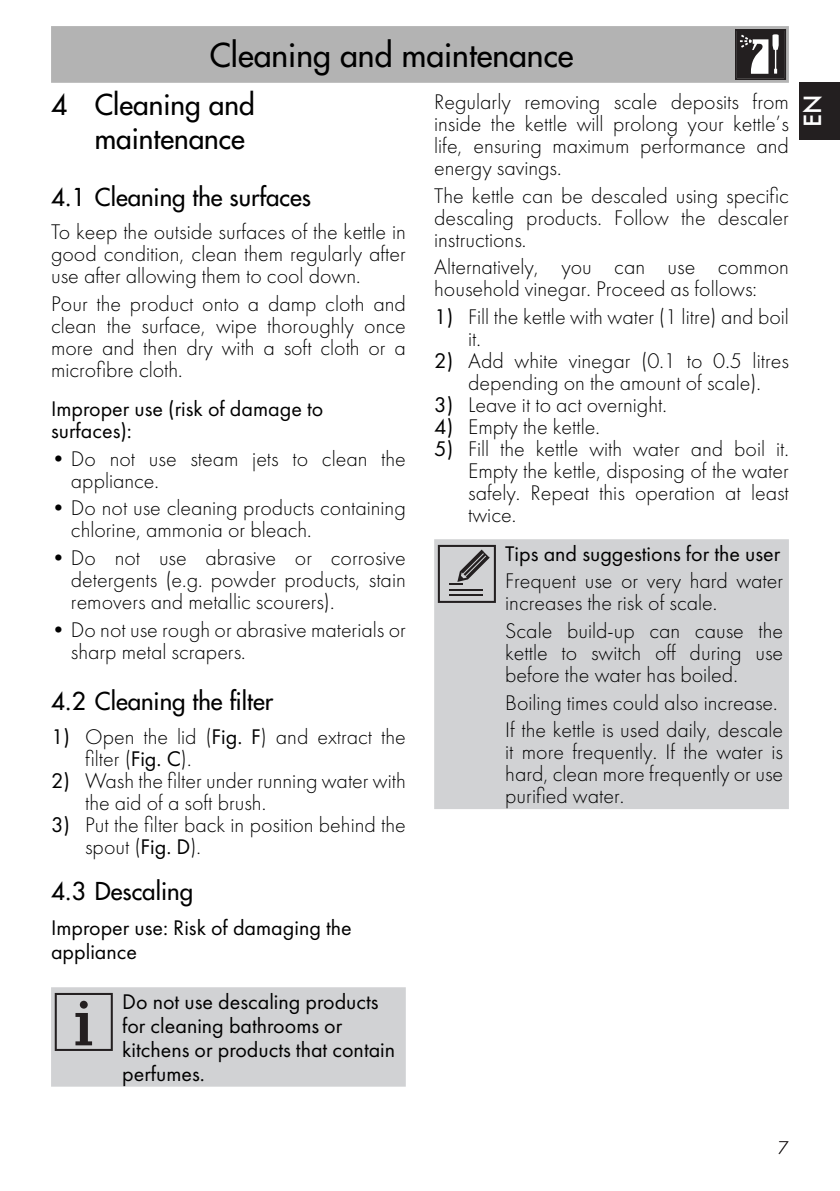
<style>
.page{position:relative;width:840px;height:1191px;background:#fff}
.page>*{position:absolute;margin:0;border:0;box-sizing:border-box;transform-origin:0 0}
.t1{font:32px "Futura";color:#000}
.t2{font:28px/33.6px "Futura";color:#000}
.t3{font:500 26px "Futura";color:#fff}
.t4{font:24px "Futura";color:#000}
.t5{font:300 22px/22px "Futura";color:#000}
.t6{font:22px/24px "Futura";color:#000}
.t7{font:300 19px "Futura";color:#231f20}
.s1{font-weight:400}
</style>
<div class="page">
<div style="left:799px;top:82px;width:40px;height:58px;background:#231f20"></div>
<div style="left:51px;top:26px;width:737px;height:57px;background:#b3b3b3"></div>
<svg style="left:734px;top:29px;width:51px;height:51px"></svg>
<div style="left:51px;top:987px;width:354px;height:99px;background:#d1d2d4"></div>
<div style="left:434px;top:539px;width:354px;height:270px;background:#d1d2d4"></div>
<svg style="left:437px;top:545px;width:58px;height:58px;background:#a2a2a4"></svg>
<h1 class="t1" style="left:210px;top:34px;width:365px">Cleaning and maintenance</h1>
<p class="t2" style="left:95px;top:88px;width:161px;text-indent:-44px">4 Cleaning and maintenance</p>
<p class="t4" style="left:51px;top:181px;width:261px">4.1 Cleaning the surfaces</p>
<p class="t5" style="left:51px;top:221px;width:356px;text-align:justify">To keep the outside surfaces of the kettle in good condition, clean them regularly after use after allowing them to cool down.</p>
<p class="t5" style="left:51px;top:293px;width:356px;text-align:justify">Pour the product onto a damp cloth and clean the surface, wipe thoroughly once more and then dry with a soft cloth or a microfibre cloth.</p>
<p class="t6" style="left:51px;top:397px;width:274px;line-height:22px">Improper use (risk of damage to surfaces):</p>
<p class="t5" style="left:71px;top:447px;width:336px;text-indent:-20px">• Do not use steam jets to clean the appliance.</p>
<p class="t5" style="left:71px;top:497px;width:336px;text-indent:-20px">• Do not use cleaning products containing chlorine, ammonia or bleach.</p>
<p class="t5" style="left:71px;top:547px;width:336px;text-align:justify;text-indent:-20px">• Do not use abrasive or corrosive detergents (e.g. powder products, stain removers and metallic scourers).</p>
<p class="t5" style="left:71px;top:618px;width:336px;text-indent:-20px">• Do not use rough or abrasive materials or sharp metal scrapers.</p>
<p class="t4" style="left:51px;top:686px;width:223px">4.2 Cleaning the filter</p>
<p class="t5" style="left:85px;top:725px;width:322px;text-indent:-34px"><span class="s1">1)</span> Open the lid (<span class="s1">Fig. F</span>) and extract the filter (<span class="s1">Fig. C</span>).</p>
<p class="t5" style="left:85px;top:769px;width:322px;text-indent:-34px"><span class="s1">2)</span> Wash the filter under running water with the aid of a soft brush.</p>
<p class="t5" style="left:85px;top:813px;width:322px;text-indent:-34px"><span class="s1">3)</span> Put the filter back in position behind the spout (<span class="s1">Fig. D</span>).</p>
<p class="t4" style="left:51px;top:875px;width:143px">4.3 Descaling</p>
<p class="t6" style="left:51px;top:915px;width:302px">Improper use: Risk of damaging the appliance</p>
<p class="t6" style="left:122px;top:989px;width:274px">Do not use descaling products for cleaning bathrooms or kitchens or products that contain perfumes.</p>
<p class="t5" style="left:434px;top:91px;width:356px;text-align:justify">Regularly removing scale deposits from inside the kettle will prolong your kettle’s life, ensuring maximum performance and energy savings.</p>
<p class="t5" style="left:434px;top:185px;width:356px;text-align:justify">The kettle can be descaled using specific descaling products. Follow the descaler instructions.</p>
<p class="t5" style="left:434px;top:256px;width:356px">Alternatively, you can use common household vinegar. Proceed as follows:</p>
<p class="t5" style="left:468px;top:306px;width:322px;text-indent:-34px"><span class="s1">1)</span> Fill the kettle with water (1 litre) and boil it.</p>
<p class="t5" style="left:434px;top:350px;width:356px;text-align:center"><span class="s1">2)</span> Add white vinegar (0.1 to 0.5 litres depending on the amount of scale).</p>
<p class="t5" style="left:434px;top:394px;width:234px"><span class="s1">3)</span> Leave it to act overnight.</p>
<p class="t5" style="left:434px;top:416px;width:167px"><span class="s1">4)</span> Empty the kettle.</p>
<p class="t5" style="left:468px;top:438px;width:322px;text-align:justify;text-indent:-34px"><span class="s1">5)</span> Fill the kettle with water and boil it.<br>Empty the kettle, disposing of the water safely. Repeat this operation at least twice.</p>
<p class="t6" style="left:505px;top:541px;width:276px">Tips and suggestions for the user</p>
<p class="t5" style="left:505px;top:570px;width:279px">Frequent use or very hard water increases the risk of scale.</p>
<p class="t5" style="left:505px;top:620px;width:279px;text-align:justify">Scale build-up can cause the kettle to switch off during use before the water has boiled.</p>
<p class="t5" style="left:505px;top:689px;width:279px;line-height:27.6px">Boiling times could also increase.<br>If the kettle is used daily, descale</p>
<p class="t5" style="left:505px;top:741px;width:279px;text-align:justify">it more frequently. If the water is hard, clean more frequently or use purified water.</p>
<p class="t3" style="left:796px;top:127px;width:34px;rotate:-90deg">EN</p>
<p class="t7" style="left:778px;top:1136px;width:12px">7</p>
</div>
